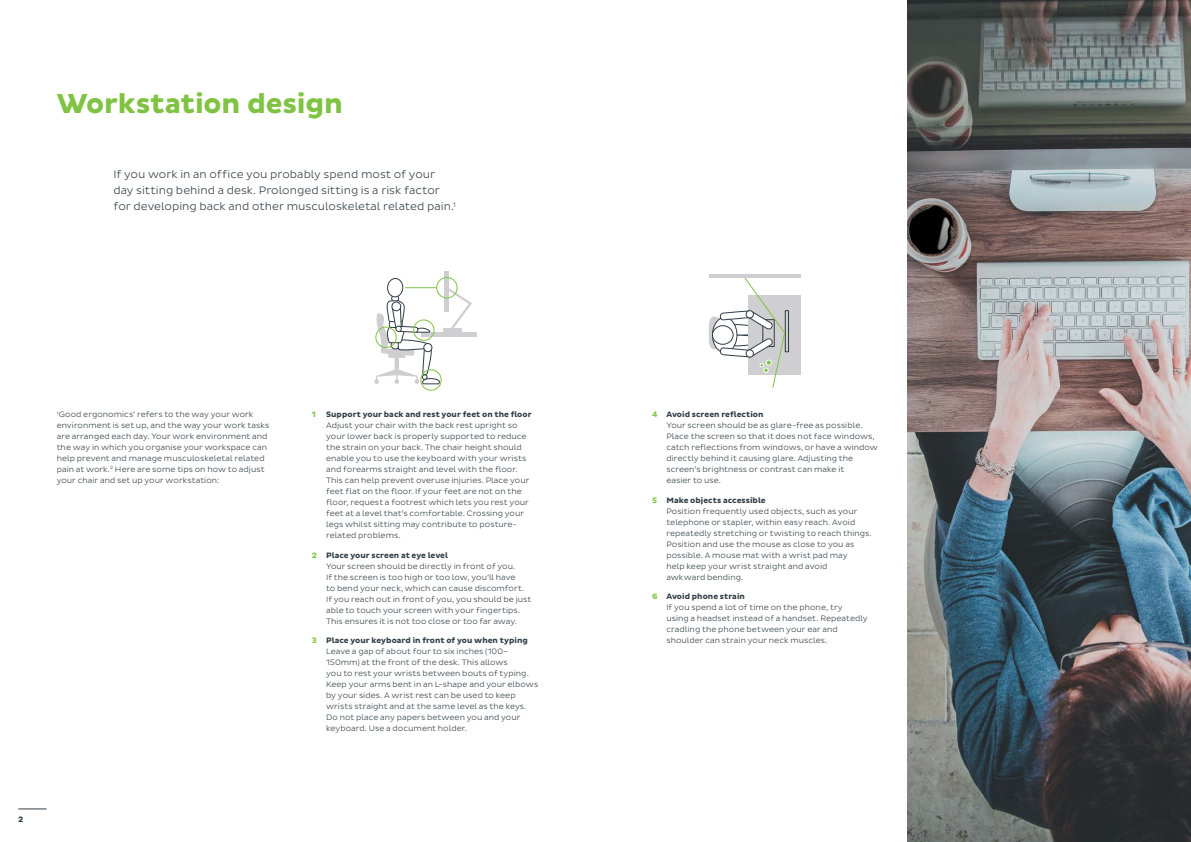
<style>
.page{position:relative;width:1191px;height:842px;background:#fff}
.page>*{position:absolute;margin:0;border:0;box-sizing:border-box;transform-origin:0 0}
.t1{font:700 28px "Pluto Sans";letter-spacing:-.005em;color:#80c343}
.t2{font:300 11px/16px "Pluto Sans";color:#303e46}
.t3{font:300 8px/11px "Pluto Sans";letter-spacing:.005em;color:#303e46}
.t4{font:700 8px "Pluto Sans";letter-spacing:.005em;color:#303e46}
.t5{font:700 8px "Pluto Sans";color:#80c343}
.s1{font-weight:700;color:#80c343}
.s2{font-weight:700}
</style>
<div class="page">
<svg style="left:18px;top:809px;width:29px;height:1px"></svg>
<img style="left:907px;top:0;width:284px;height:842px">
<hr style="left:421px;top:332px;width:55px;height:4px;background:#cfcfd1">
<hr style="left:445px;top:272px;width:4px;height:40px;background:#cfcfd1">
<svg style="left:374px;top:276px;width:98px;height:115px"></svg>
<div style="left:747px;top:295px;width:53px;height:80px;background:#cfcfd1"></div>
<div style="left:785px;top:311px;width:3px;height:41px;border:1px solid #303e46"></div>
<svg style="left:709px;top:278px;width:76px;height:110px"></svg>
<hr style="left:709px;top:274px;width:91px;height:4px;background:#cfcfd1">
<h1 class="t1" style="left:57px;top:88px;width:288px">Workstation design</h1>
<h2 class="t2" style="left:113px;top:167px;width:344px">If you work in an office you probably spend most of your day sitting behind a desk. Prolonged sitting is a risk factor for developing back and other musculoskeletal related pain.<sup>1</sup></h2>
<p class="t4" style="left:18px;top:815px;width:7px">2</p>
<p class="t3" style="left:57px;top:409px;width:214px">‘Good ergonomics’ refers to the way your work environment is set up, and the way your work tasks are arranged each day. Your work environment and the way in which you organise your workspace can help prevent and manage musculoskeletal related pain at work.<sup>2</sup> Here are some tips on how to adjust your chair and set up your workstation:</p>
<p class="t5" style="left:312px;top:410px;width:6px">1</p>
<p class="t4" style="left:326px;top:410px;width:207px">Support your back and rest your feet on the floor</p>
<p class="t3" style="left:326px;top:420px;width:205px">Adjust your chair with the back rest upright so your lower back is properly supported to reduce the strain on your back. The chair height should enable you to use the keyboard with your wrists and forearms straight and level with the floor.<br>This can help prevent overuse injuries. Place your feet flat on the floor. If your feet are not on the floor, request a footrest which lets you rest your feet at a level that’s comfortable. Crossing your legs whilst sitting may contribute to posture&shy;related problems.</p>
<p class="t3" style="left:326px;top:549px;width:207px;text-indent:-14px"><span class="s1">2</span> <span class="s2">Place your screen at eye level<br></span>Your screen should be directly in front of you.<br>If the screen is too high or too low, you’ll have<br>to bend your neck, which can cause discomfort.<br>If you reach out in front of you, you should be just able to touch your screen with your fingertips.<br>This ensures it is not too close or too far away.</p>
<p class="t3" style="left:326px;top:635px;width:214px;text-indent:-14px"><span class="s1">3</span> <span class="s2">Place your keyboard in front of you when typing </span>Leave a gap of about four to six inches (100– 150mm) at the front of the desk. This allows<br>you to rest your wrists between bouts of typing.<br>Keep your arms bent in an L-shape and your elbows by your sides. A wrist rest can be used to keep wrists straight and at the same level as the keys.<br>Do not place any papers between you and your keyboard. Use a document holder.</p>
<p class="t3" style="left:666px;top:409px;width:213px;text-indent:-14px"><span class="s1">4</span> <span class="s2">Avoid screen reflection<br></span>Your screen should be as glare-free as possible.<br>Place the screen so that it does not face windows, catch reflections from windows, or have a window directly behind it causing glare. Adjusting the screen’s brightness or contrast can make it<br>easier to use.</p>
<p class="t3" style="left:666px;top:494px;width:207px;text-indent:-14px"><span class="s1">5</span> <span class="s2">Make objects accessible<br></span>Position frequently used objects, such as your telephone or stapler, within easy reach. Avoid repeatedly stretching or twisting to reach things.<br>Position and use the mouse as close to you as possible. A mouse mat with a wrist pad may<br>help keep your wrist straight and avoid<br>awkward bending.</p>
<p class="t3" style="left:666px;top:591px;width:203px;text-indent:-14px"><span class="s1">6</span> <span class="s2">Avoid phone strain<br></span>If you spend a lot of time on the phone, try<br>using a headset instead of a handset. Repeatedly cradling the phone between your ear and shoulder can strain your neck muscles.</p>
</div>
